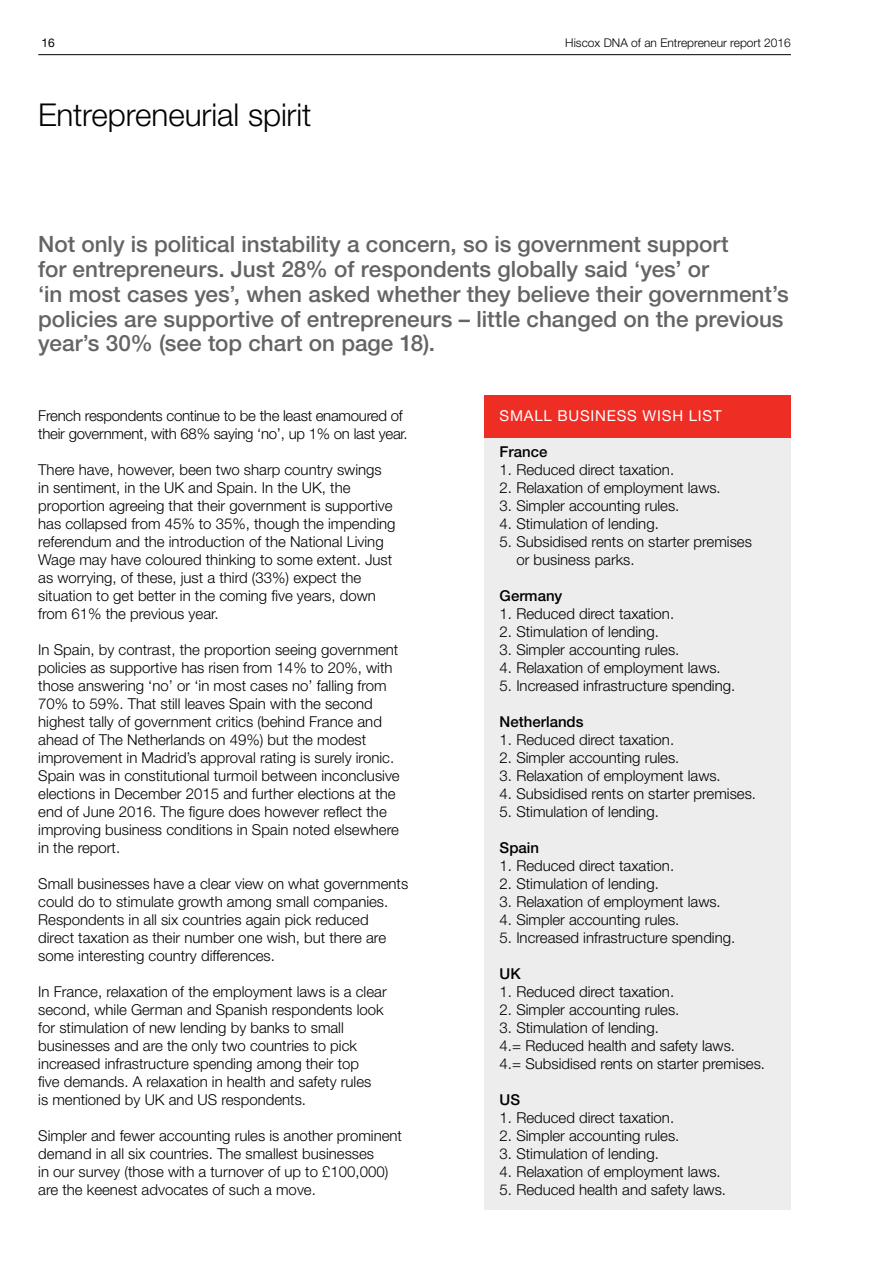
<style>
.page{position:relative;width:893px;height:1263px;background:#fff}
.page>*{position:absolute;margin:0;border:0;box-sizing:border-box;transform-origin:0 0}
.t1{font:300 31.5px "Helvetica Neue LT Std";letter-spacing:-.005em;color:#000}
.t2{font:500 22.5px/24.8px "Helvetica Neue LT Std";color:#636466}
.t3{font:300 15px/18px "Helvetica Neue LT Std";color:#000}
.t4{font:500 15px "Helvetica Neue LT Std";color:#000}
.t5{font:15px "Helvetica Neue LT Std";letter-spacing:.05em;color:#fff}
.t6{font:300 12px "Helvetica Neue LT Std";color:#000}
.t7{font:12px "Helvetica Neue LT Std";color:#000}
</style>
<div class="page">
<div style="left:485px;top:395px;width:306px;height:815px;background:#ededee"></div>
<div style="left:485px;top:395px;width:306px;height:43px;background:#ee2e24"></div>
<hr style="left:38px;top:54px;width:753px;height:1px;background:#000">
<p class="t7" style="left:42px;top:35px;width:15px">16</p>
<p class="t6" style="left:565px;top:35px;width:227px">Hiscox DNA of an Entrepreneur report 2016</p>
<h1 class="t1" style="left:38px;top:95px;width:275px">Entrepreneurial spirit</h1>
<p class="t2" style="left:38px;top:232px;width:752px">Not only is political instability a concern, so is government support<br>for entrepreneurs. Just 28% of respondents globally said ‘yes’ or<br>‘in most cases yes’, when asked whether they believe their government’s policies are supportive of entrepreneurs – little changed on the previous year’s 30% (see top chart on page 18).</p>
<p class="t3" style="left:38px;top:406px;width:371px">French respondents continue to be the least enamoured of their government, with 68% saying ‘no’, up 1% on last year.</p>
<p class="t3" style="left:38px;top:460px;width:359px">There have, however, been two sharp country swings in sentiment, in the UK and Spain. In the UK, the proportion agreeing that their government is supportive has collapsed from 45% to 35%, though the impending referendum and the introduction of the National Living Wage may have coloured thinking to some extent. Just as worrying, of these, just a third (33%) expect the situation to get better in the coming five years, down from 61% the previous year.</p>
<p class="t3" style="left:38px;top:640px;width:363px">In Spain, by contrast, the proportion seeing government policies as supportive has risen from 14% to 20%, with those answering ‘no’ or ‘in most cases no’ falling from 70% to 59%. That still leaves Spain with the second highest tally of government critics (behind France and ahead of The Netherlands on 49%) but the modest improvement in Madrid’s approval rating is surely ironic.<br>Spain was in constitutional turmoil between inconclusive elections in December 2015 and further elections at the end of June 2016. The figure does however reflect the improving business conditions in Spain noted elsewhere in the report.</p>
<p class="t3" style="left:38px;top:874px;width:371px">Small businesses have a clear view on what governments could do to stimulate growth among small companies.<br>Respondents in all six countries again pick reduced direct taxation as their number one wish, but there are some interesting country differences.</p>
<p class="t3" style="left:38px;top:982px;width:350px">In France, relaxation of the employment laws is a clear second, while German and Spanish respondents look for stimulation of new lending by banks to small businesses and are the only two countries to pick increased infrastructure spending among their top<br>five demands. A relaxation in health and safety rules<br>is mentioned by UK and US respondents.</p>
<p class="t3" style="left:38px;top:1126px;width:365px">Simpler and fewer accounting rules is another prominent demand in all six countries. The smallest businesses<br>in our survey (those with a turnover of up to £100,000) are the keenest advocates of such a move.</p>
<p class="t5" style="left:500px;top:407px;width:223px">SMALL BUSINESS WISH LIST</p>
<p class="t4" style="left:500px;top:443px;width:49px">France</p>
<p class="t3" style="left:500px;top:460px;width:176px">1. Reduced direct taxation.</p>
<p class="t3" style="left:500px;top:478px;width:223px">2. Relaxation of employment laws.</p>
<p class="t3" style="left:500px;top:496px;width:181px">3. Simpler accounting rules.</p>
<p class="t3" style="left:500px;top:514px;width:161px">4. Stimulation of lending.</p>
<p class="t3" style="left:516px;top:532px;width:237px;text-indent:-17px">5. Subsidised rents on starter premises or business parks.</p>
<p class="t4" style="left:500px;top:587px;width:64px">Germany</p>
<p class="t3" style="left:500px;top:604px;width:176px">1. Reduced direct taxation.</p>
<p class="t3" style="left:500px;top:622px;width:161px">2. Stimulation of lending.</p>
<p class="t3" style="left:500px;top:640px;width:181px">3. Simpler accounting rules.</p>
<p class="t3" style="left:500px;top:658px;width:223px">4. Relaxation of employment laws.</p>
<p class="t3" style="left:500px;top:676px;width:237px">5. Increased infrastructure spending.</p>
<p class="t4" style="left:500px;top:713px;width:85px">Netherlands</p>
<p class="t3" style="left:500px;top:730px;width:176px">1. Reduced direct taxation.</p>
<p class="t3" style="left:500px;top:748px;width:181px">2. Simpler accounting rules.</p>
<p class="t3" style="left:500px;top:766px;width:223px">3. Relaxation of employment laws.</p>
<p class="t3" style="left:500px;top:784px;width:258px">4. Subsidised rents on starter premises.</p>
<p class="t3" style="left:500px;top:802px;width:161px">5. Stimulation of lending.</p>
<p class="t4" style="left:500px;top:839px;width:41px">Spain</p>
<p class="t3" style="left:500px;top:856px;width:176px">1. Reduced direct taxation.</p>
<p class="t3" style="left:500px;top:874px;width:161px">2. Stimulation of lending.</p>
<p class="t3" style="left:500px;top:892px;width:223px">3. Relaxation of employment laws.</p>
<p class="t3" style="left:500px;top:910px;width:181px">4. Simpler accounting rules.</p>
<p class="t3" style="left:500px;top:928px;width:237px">5. Increased infrastructure spending.</p>
<p class="t4" style="left:500px;top:965px;width:23px">UK</p>
<p class="t3" style="left:500px;top:982px;width:176px">1. Reduced direct taxation.</p>
<p class="t3" style="left:500px;top:1000px;width:181px">2. Simpler accounting rules.</p>
<p class="t3" style="left:500px;top:1018px;width:267px">3. Stimulation of lending.<br>4.= Reduced health and safety laws.<br>4.= Subsidised rents on starter premises.</p>
<p class="t4" style="left:500px;top:1091px;width:22px">US</p>
<p class="t3" style="left:500px;top:1108px;width:176px">1. Reduced direct taxation.</p>
<p class="t3" style="left:500px;top:1126px;width:181px">2. Simpler accounting rules.</p>
<p class="t3" style="left:500px;top:1144px;width:161px">3. Stimulation of lending.</p>
<p class="t3" style="left:500px;top:1162px;width:223px">4. Relaxation of employment laws.</p>
<p class="t3" style="left:500px;top:1180px;width:228px">5. Reduced health and safety laws.</p>
</div>
